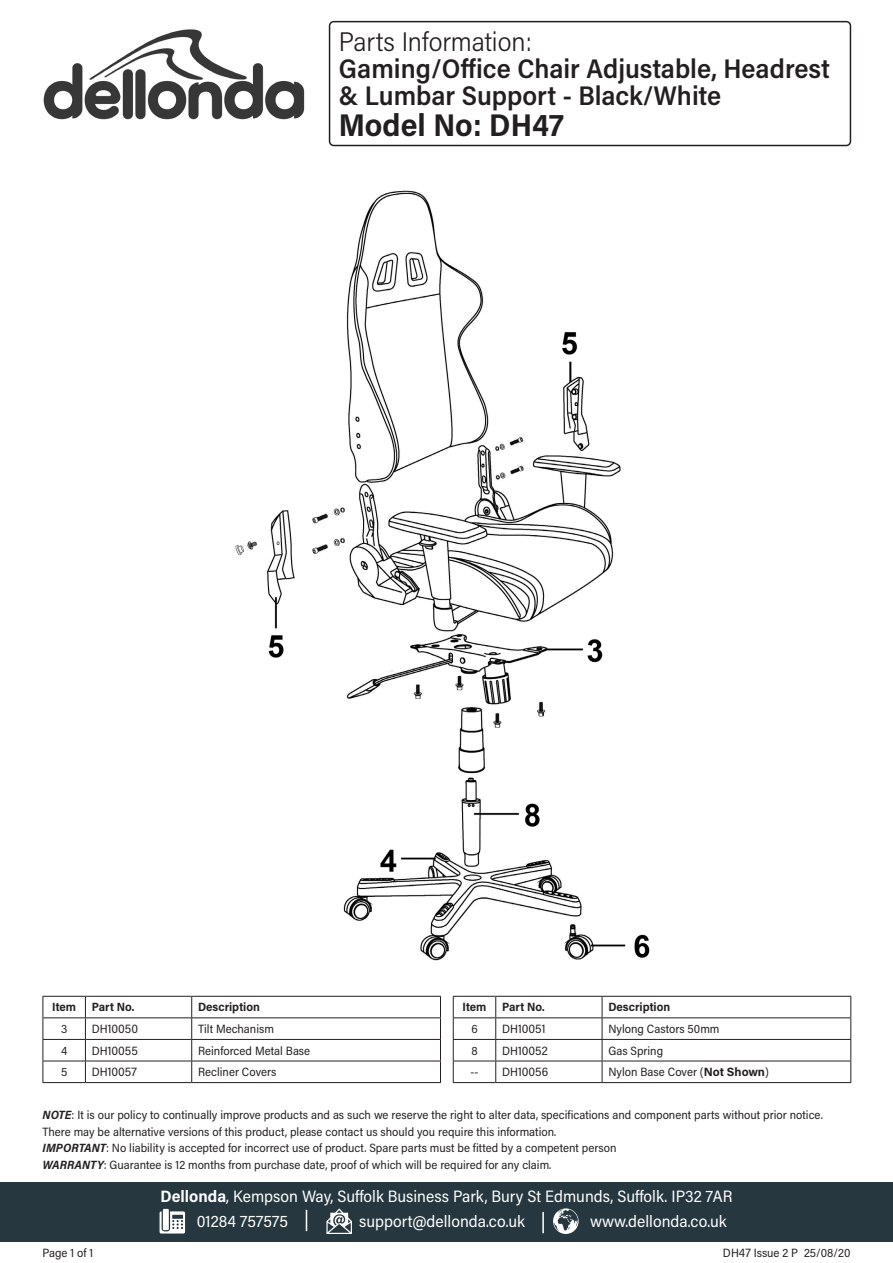
<style>
.page{position:relative;width:893px;height:1263px;background:#fff}
.page>*{position:absolute;margin:0;border:0;box-sizing:border-box;transform-origin:0 0}
.Model_Number{font:700 31.5px "Acumin Pro Semi Cond";color:#231f20}
.Product_Description{font:600 27px/27px "Acumin Pro Semi Cond";color:#231f20}
.Parts_Information{font:300 27px "Acumin Pro Semi Cond";color:#231f20}
.Address{font:16.5px "Acumin Pro Semi Cond";color:#fff}
.Contact_Info{font:16.5px "Acumin Pro Semi Cond";color:#fff}
.Disclaimer{font:12px/16.5px "Acumin Pro Semi Cond";color:#231f20}
.Table_Body{font:12px "Acumin Pro Semi Cond";color:#231f20}
.Part_No__Body{font:12px "Acumin Pro Semi Cond";color:#231f20}
.Part_Description_HDR{font:700 12px "Acumin Pro Semi Cond";color:#231f20}
.Document_Info{font:12px "Acumin Pro Semi Cond";color:#231f20}
.Item_HDR{font:700 12px "Acumin Pro Semi Cond";letter-spacing:-.005em;color:#231f20}
.Item_Body{font:12px "Acumin Pro Semi Cond";color:#231f20}
.s1{font-family:"Acumin Pro";font-weight:700}
.s2{font-weight:700;font-style:italic}
.s3{font-weight:700}
</style>
<div class="page">
<img style="left:43px;top:29px;width:262px;height:91px">
<div style="left:0;top:1182px;width:893px;height:60px;background:#27373f"></div>
<svg style="left:160px;top:1211px;width:25px;height:22px"></svg>
<div style="left:163px;top:1209px;width:6px;height:21px;background:#fff"></div>
<svg style="left:326px;top:1208px;width:26px;height:26px"></svg>
<svg style="left:553px;top:1208px;width:26px;height:26px"></svg>
<hr style="left:542px;top:1212px;width:2px;height:21px;background:#fff">
<svg style="left:306px;top:1210px;width:1px;height:21px"></svg>
<div style="left:329px;top:21px;width:522px;height:125px;border:2px solid #231f20;border-radius:4px"></div>
<hr style="left:43px;top:996px;width:42px;height:1px;background:#231f20">
<hr style="left:85px;top:996px;width:107px;height:1px;background:#231f20">
<hr style="left:192px;top:996px;width:249px;height:1px;background:#231f20">
<hr style="left:43px;top:1017px;width:42px;height:1px;background:#231f20">
<hr style="left:85px;top:1017px;width:107px;height:1px;background:#231f20">
<hr style="left:192px;top:1017px;width:249px;height:1px;background:#231f20">
<hr style="left:43px;top:1039px;width:42px;height:1px;background:#231f20">
<hr style="left:85px;top:1039px;width:107px;height:1px;background:#231f20">
<hr style="left:192px;top:1039px;width:249px;height:1px;background:#231f20">
<hr style="left:43px;top:1061px;width:42px;height:1px;background:#231f20">
<svg style="left:43px;top:997px;width:1px;height:85px"></svg>
<hr style="left:85px;top:1061px;width:107px;height:1px;background:#231f20">
<svg style="left:85px;top:997px;width:1px;height:85px"></svg>
<hr style="left:192px;top:1061px;width:249px;height:1px;background:#231f20">
<svg style="left:191px;top:997px;width:1px;height:85px"></svg>
<svg style="left:440px;top:997px;width:1px;height:85px"></svg>
<hr style="left:43px;top:1082px;width:42px;height:1px;background:#231f20">
<hr style="left:85px;top:1082px;width:107px;height:1px;background:#231f20">
<hr style="left:192px;top:1082px;width:249px;height:1px;background:#231f20">
<hr style="left:453px;top:996px;width:43px;height:1px;background:#231f20">
<hr style="left:496px;top:996px;width:106px;height:1px;background:#231f20">
<hr style="left:602px;top:996px;width:249px;height:1px;background:#231f20">
<hr style="left:453px;top:1017px;width:43px;height:1px;background:#231f20">
<hr style="left:496px;top:1017px;width:106px;height:1px;background:#231f20">
<hr style="left:602px;top:1017px;width:249px;height:1px;background:#231f20">
<hr style="left:453px;top:1039px;width:43px;height:1px;background:#231f20">
<hr style="left:496px;top:1039px;width:106px;height:1px;background:#231f20">
<hr style="left:602px;top:1039px;width:249px;height:1px;background:#231f20">
<hr style="left:453px;top:1061px;width:43px;height:1px;background:#231f20">
<svg style="left:453px;top:997px;width:1px;height:85px"></svg>
<hr style="left:496px;top:1061px;width:106px;height:1px;background:#231f20">
<svg style="left:495px;top:997px;width:1px;height:85px"></svg>
<hr style="left:602px;top:1061px;width:249px;height:1px;background:#231f20">
<svg style="left:602px;top:997px;width:1px;height:85px"></svg>
<svg style="left:850px;top:997px;width:1px;height:85px"></svg>
<hr style="left:453px;top:1082px;width:43px;height:1px;background:#231f20">
<hr style="left:496px;top:1082px;width:106px;height:1px;background:#231f20">
<hr style="left:602px;top:1082px;width:249px;height:1px;background:#231f20">
<img style="left:235px;top:190px;width:415px;height:771px">
<p class="Parts_Information" style="left:339px;top:23px;width:195px">Parts Information:</p>
<p class="Product_Description" style="left:339px;top:54px;width:492px">Gaming/Office Chair Adjustable, Headrest &amp; Lumbar Support - Black/White</p>
<p class="Model_Number" style="left:339px;top:103px;width:227px">Model No: DH47</p>
<p class="Item_HDR" style="left:52px;top:999px;width:25px">Item</p>
<p class="Part_Description_HDR" style="left:92px;top:999px;width:44px">Part No.</p>
<p class="Part_Description_HDR" style="left:198px;top:999px;width:63px">Description</p>
<p class="Item_Body" style="left:61px;top:1020px;width:8px">3</p>
<p class="Part_No__Body" style="left:92px;top:1020px;width:48px">DH10050</p>
<p class="Table_Body" style="left:198px;top:1020px;width:77px">Tilt Mechanism</p>
<p class="Item_Body" style="left:61px;top:1042px;width:8px">4</p>
<p class="Part_No__Body" style="left:92px;top:1042px;width:48px">DH10055</p>
<p class="Table_Body" style="left:198px;top:1042px;width:114px">Reinforced Metal Base</p>
<p class="Item_Body" style="left:61px;top:1064px;width:8px">5</p>
<p class="Part_No__Body" style="left:92px;top:1064px;width:46px">DH10057</p>
<p class="Table_Body" style="left:198px;top:1064px;width:80px">Recliner Covers</p>
<p class="Item_HDR" style="left:463px;top:999px;width:25px">Item</p>
<p class="Part_Description_HDR" style="left:502px;top:999px;width:44px">Part No.</p>
<p class="Part_Description_HDR" style="left:608px;top:999px;width:63px">Description</p>
<p class="Item_Body" style="left:471px;top:1020px;width:8px">6</p>
<p class="Part_No__Body" style="left:502px;top:1020px;width:45px">DH10051</p>
<p class="Table_Body" style="left:608px;top:1020px;width:113px">Nylong Castors 50mm</p>
<p class="Item_Body" style="left:471px;top:1042px;width:8px">8</p>
<p class="Part_No__Body" style="left:502px;top:1042px;width:47px">DH10052</p>
<p class="Table_Body" style="left:608px;top:1042px;width:56px">Gas Spring</p>
<p class="Item_Body" style="left:470px;top:1064px;width:9px">--</p>
<p class="Part_No__Body" style="left:502px;top:1064px;width:48px">DH10056</p>
<p class="Table_Body" style="left:608px;top:1064px;width:162px">Nylon Base Cover (<span class="s1">Not Shown</span>)</p>
<p class="Disclaimer" style="left:43px;top:1106px;width:782px"><span class="s2">NOTE</span>: It is our policy to continually improve products and as such we reserve the right to alter data, specifications and component parts without prior notice.<br>There may be alternative versions of this product, please contact us should you require this information.</p>
<p class="Disclaimer" style="left:43px;top:1139px;width:575px"><span class="s2">IMPORTANT</span>: No liability is accepted for incorrect use of product. Spare parts must be fitted by a competent person</p>
<p class="Disclaimer" style="left:43px;top:1156px;width:510px"><span class="s2">WARRANTY</span>: Guarantee is 12 months from purchase date, proof of which will be required for any claim.</p>
<p class="Document_Info" style="left:43px;top:1244px;width:52px">Page 1 of 1</p>
<p class="Address" style="left:161px;top:1185px;width:573px"><span class="s3">Dellonda</span>, Kempson Way, Suffolk Business Park, Bury St Edmunds, Suffolk. IP32 7AR</p>
<p class="Contact_Info" style="left:197px;top:1210px;width:93px">01284 757575</p>
<p class="Contact_Info" style="left:359px;top:1210px;width:167px">support@dellonda.co.uk</p>
<p class="Contact_Info" style="left:590px;top:1210px;width:138px">www.dellonda.co.uk</p>
<p class="Document_Info" style="left:723px;top:1244px;width:129px">DH47 Issue 2 P 25/08/20</p>
</div>
